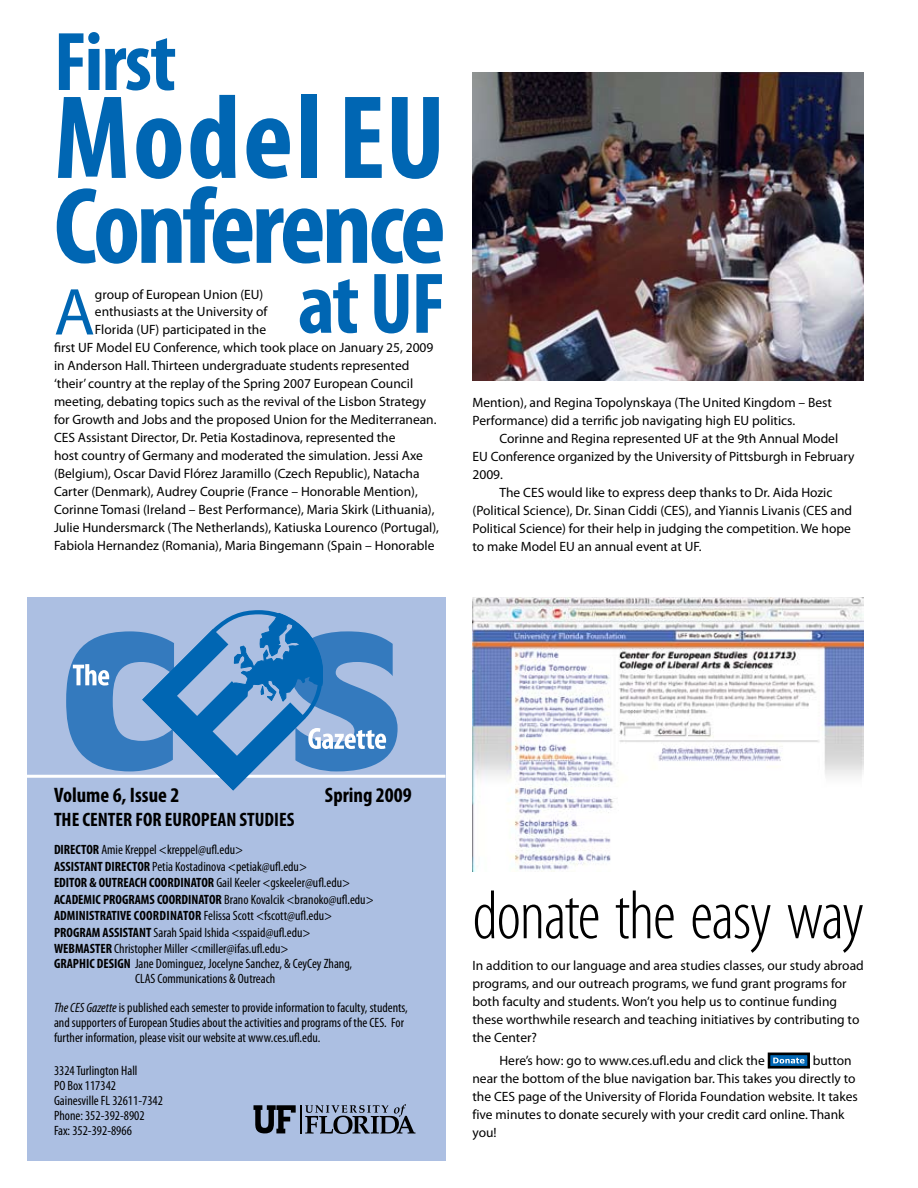
<style>
.page{position:relative;width:918px;height:1188px;background:#fff}
.page>*{position:absolute;margin:0;border:0;box-sizing:border-box;transform-origin:0 0}
.t1{font:700 condensed 120px "Myriad Pro";letter-spacing:.02em;color:#0066b3}
.t2{font:700 condensed 109.5px "Myriad Pro";letter-spacing:-.035em;color:#0066b3}
.t3{font:700 condensed 87px "Myriad Pro";color:#0066b3}
.t4{font:700 condensed 84px "Myriad Pro";letter-spacing:-.02em;color:#0066b3}
.t5{font:300 condensed 69px "Myriad Pro";letter-spacing:-.02em;color:#000}
.t6{font:66.9px "Myriad Pro";color:#0066b3}
.t7{font:700 condensed 21px "Myriad Pro";color:#000}
.t8{font:700 condensed 19.5px "Myriad Pro";color:#000}
.t9{font:13.5px/18px "Myriad Pro";color:#000}
.t10{font:condensed 13.5px/15px "Myriad Pro";color:#000}
.s1{font-weight:700}
.s2{font-style:italic}
</style>
<div class="page">
<img style="left:473px;top:597px;width:391px;height:275px">
<svg style="left:772px;top:1057px;width:34px;height:8px"></svg>
<div style="left:768px;top:1053px;width:42px;height:16px;border:3px solid #000"></div>
<svg style="left:773px;top:1058px;width:31px;height:5px"></svg>
<div style="left:27px;top:597px;width:419px;height:564px;background:#acbfe2"></div>
<svg style="left:254px;top:1104px;width:162px;height:30px"></svg>
<hr style="left:27px;top:775px;width:419px;height:3px;background:#fff">
<svg style="left:66px;top:631px;width:332px;height:140px;fill:#347abe"></svg>
<svg style="left:73px;top:664px;width:36px;height:22px"></svg>
<svg style="left:142px;top:610px;width:244px;height:180px"></svg>
<img style="left:472px;top:72px;width:392px;height:309px">
<h3 class="t4" style="left:54px;top:10px;width:124px">First</h3>
<h1 class="t1" style="left:54px;top:63px;width:393px">Model EU</h1>
<h2 class="t2" style="left:54px;top:158px;width:393px">Conference</h2>
<h3 class="t3" style="left:298px;top:249px;width:149px">at UF</h3>
<h3 class="t6" style="left:54px;top:276px;width:42px">A</h3>
<p class="t9" style="left:95px;top:285px;width:170px">group of European Union (EU)</p>
<p class="t9" style="left:95px;top:303px;width:174px">enthusiasts at the University of</p>
<p class="t9" style="left:95px;top:321px;width:173px">Florida (UF) participated in the</p>
<p class="t9" style="left:54px;top:339px;width:381px">first UF Model EU Conference, which took place on January 25, 2009</p>
<p class="t9" style="left:54px;top:357px;width:357px">in Anderson Hall. Thirteen undergraduate students represented</p>
<p class="t9" style="left:54px;top:375px;width:361px">‘their’ country at the replay of the Spring 2007 European Council</p>
<p class="t9" style="left:54px;top:393px;width:374px">meeting, debating topics such as the revival of the Lisbon Strategy</p>
<p class="t9" style="left:54px;top:411px;width:384px">for Growth and Jobs and the proposed Union for the Mediterranean.</p>
<p class="t9" style="left:54px;top:429px;width:343px">CES Assistant Director, Dr. Petia Kostadinova, represented the</p>
<p class="t9" style="left:54px;top:447px;width:370px">host country of Germany and moderated the simulation. Jessi Axe</p>
<p class="t9" style="left:54px;top:465px;width:367px">(Belgium), Oscar David Flórez Jaramillo (Czech Republic), Natacha</p>
<p class="t9" style="left:54px;top:483px;width:365px">Carter (Denmark), Audrey Couprie (France – Honorable Mention),</p>
<p class="t9" style="left:54px;top:501px;width:382px">Corinne Tomasi (Ireland – Best Performance), Maria Skirk (Lithuania),</p>
<p class="t9" style="left:54px;top:519px;width:387px">Julie Hundersmarck (The Netherlands), Katiuska Lourenco (Portugal),</p>
<p class="t9" style="left:54px;top:537px;width:382px">Fabiola Hernandez (Romania), Maria Bingemann (Spain – Honorable</p>
<p class="t9" style="left:472px;top:394px;width:361px">Mention), and Regina Topolynskaya (The United Kingdom – Best<br>Performance) did a terrific job navigating high EU politics.</p>
<p class="t9" style="left:500px;top:430px;width:340px">Corinne and Regina represented UF at the 9th Annual Model</p>
<p class="t9" style="left:472px;top:448px;width:383px">EU Conference organized by the University of Pittsburgh in February</p>
<p class="t9" style="left:472px;top:466px;width:32px">2009.</p>
<p class="t9" style="left:500px;top:484px;width:334px">The CES would like to express deep thanks to Dr. Aida Hozic</p>
<p class="t9" style="left:472px;top:502px;width:381px">(Political Science), Dr. Sinan Ciddi (CES), and Yiannis Livanis (CES and</p>
<p class="t9" style="left:472px;top:520px;width:380px">Political Science) for their help in judging the competition. We hope</p>
<p class="t9" style="left:472px;top:538px;width:230px">to make Model EU an annual event at UF.</p>
<h3 class="t7" style="left:54px;top:782px;width:127px">Volume 6, Issue 2</h3>
<h3 class="t7" style="left:325px;top:782px;width:88px">Spring 2009</h3>
<h3 class="t8" style="left:54px;top:807px;width:242px">THE CENTER FOR EUROPEAN STUDIES</h3>
<p class="t10" style="left:54px;top:841px;width:321px;line-height:16.5px"><span class="s1">DIRECTOR</span> Amie Kreppel &lt;kreppel@ufl.edu&gt;<br><span class="s1">ASSISTANT DIRECTOR</span> Petia Kostadinova &lt;petiak@ufl.edu&gt;<br><span class="s1">EDITOR &amp; OUTREACH COORDINATOR</span> Gail Keeler &lt;gskeeler@ufl.edu&gt; <span class="s1">ACADEMIC PROGRAMS COORDINATOR</span> Brano Kovalcik &lt;branoko@ufl.edu&gt; <span class="s1">ADMINISTRATIVE Coordinator</span></p>
<p class="t10" style="left:54px;top:907px;width:280px;line-height:16.5px;text-indent:150px">Felissa Scott &lt;fscott@ufl.edu&gt;<br><span class="s1">PROGRAM ASSISTANT</span> Sarah Spaid Ishida &lt;sspaid@ufl.edu&gt;<br><span class="s1">WEBMASTER</span> Christopher Miller &lt;cmiller@ifas.ufl.edu&gt;</p>
<p class="t10" style="left:54px;top:956px;width:300px;text-align:center"><span class="s1">GRAPHIC DESIGN</span> Jane Dominguez, Jocelyne Sanchez, &amp; CeyCey Zhang,<br>CLAS Communications &amp; Outreach</p>
<p class="t10" style="left:54px;top:1000px;width:355px"><span class="s2">The CES Gazette</span> is published each semester to provide information to faculty, students, and supporters of European Studies about the activities and programs of the CES. For further information, please visit our website at www.ces.ufl.edu.</p>
<p class="t10" style="left:54px;top:1063px;width:110px">3324 Turlington Hall<br>PO Box 117342<br>Gainesville FL 32611-7342<br>Phone: 352-392-8902<br>Fax: 352-392-8966</p>
<h3 class="t5" style="left:472px;top:875px;width:393px">donate the easy way</h3>
<p class="t9" style="left:472px;top:957px;width:393px">In addition to our language and area studies classes, our study abroad programs, and our outreach programs, we fund grant programs for both faculty and students. Won’t you help us to continue funding these worthwhile research and teaching initiatives by contributing to the Center?</p>
<p class="t9" style="left:500px;top:1051px;width:267px">Here’s how: go to www.ces.ufl.edu and click the</p>
<p class="t9" style="left:472px;top:1051px;width:387px;text-indent:340px">button near the bottom of the blue navigation bar. This takes you directly to the CES page of the University of Florida Foundation website. It takes five minutes to donate securely with your credit card online. Thank you!</p>
</div>
